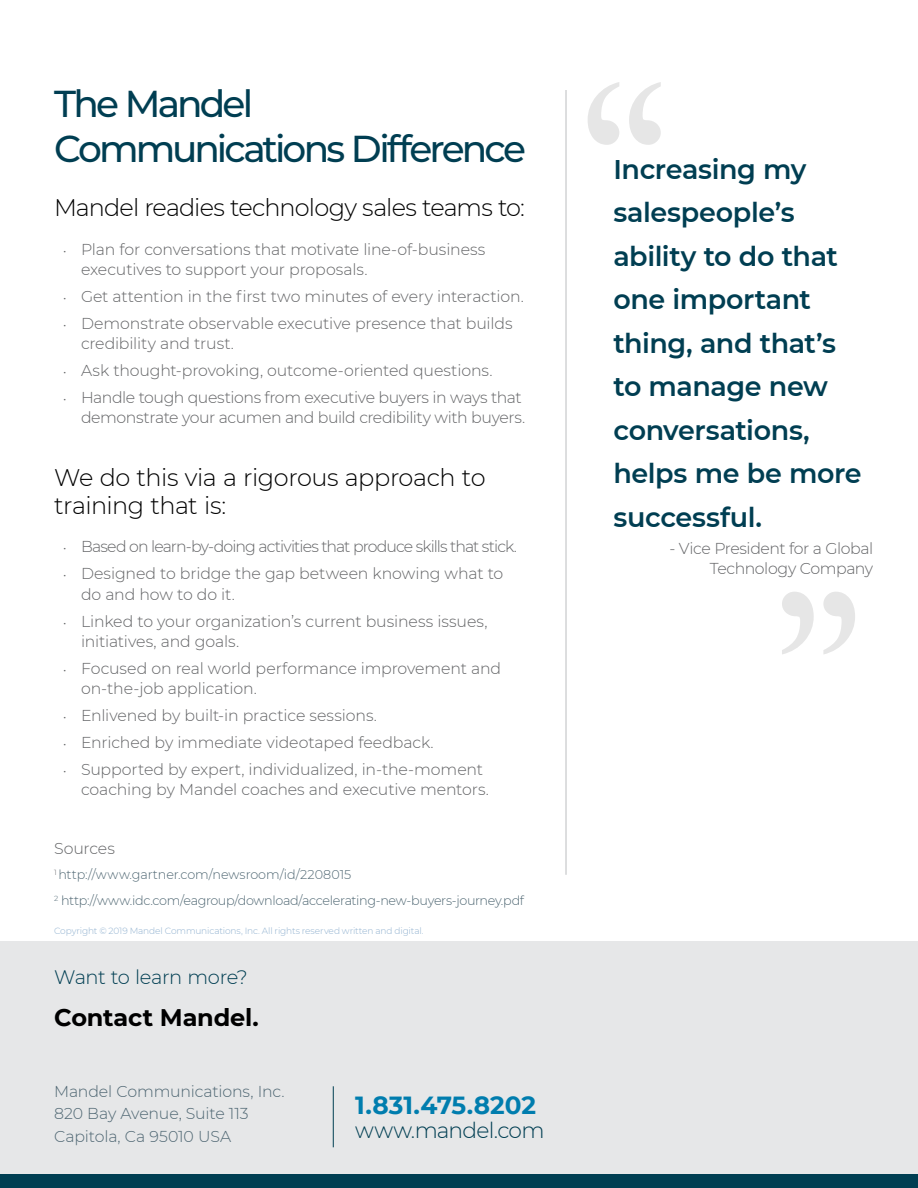
<style>
.page{position:relative;width:918px;height:1188px;background:#fff}
.page>*{position:absolute;margin:0;border:0;box-sizing:border-box;transform-origin:0 0}
.t1{font:260.25px "Perpetua";color:#000}
.t2{font:500 37.5px/45px "Montserrat";letter-spacing:-.075em;color:#003e52}
.body{font:600 27px/43.5px "Montserrat";letter-spacing:-.015em;color:#003e52}
.body-2{font:700 24.75px "Montserrat";color:#007dae}
.subtitle_2{font:300 24px/28.5px "Montserrat";letter-spacing:-.03em;color:#000}
.subtitle{font:700 24px "Montserrat";letter-spacing:-.005em;color:#000}
.body-3{font:300 21.75px "Montserrat";letter-spacing:-.035em;color:#003e52}
.subtitle-2{font:300 19.5px "Montserrat";letter-spacing:-.025em;color:#003e52}
.Side_Quote{font:300 15.75px/20.2px "Montserrat";letter-spacing:-.015em;color:#636466}
.body-4{font:300 15.75px "Montserrat";letter-spacing:-.005em;color:#4e6672}
.Side_Quote-2{font:300 15.75px "Montserrat";letter-spacing:-.055em;color:#636466}
.body-5{font:300 15.75px "Montserrat";letter-spacing:-.01em;color:#636466}
.body-6{font:300 12.75px "Montserrat";letter-spacing:-.025em;color:#4e6672}
.body-7{font:300 12.75px "Montserrat";letter-spacing:-.005em;color:#4e6672}
.body-8{font:300 9px "Montserrat";letter-spacing:-.01em;color:#8fb0cf}
.s1{font-size:12px}
</style>
<div class="page">
<hr style="left:566px;top:90px;width:1px;height:785px;background:#bcbec0">
<div style="left:0;top:941px;width:918px;height:247px;background:#e6e7e8"></div>
<hr style="left:333px;top:1086px;width:1px;height:61px;background:#003e52">
<div style="left:0;top:1174px;width:918px;height:14px;background:#003e52"></div>
<p class="t2" style="left:54px;top:80px;width:474px">The Mandel<br>Communications Difference</p>
<p class="subtitle_2" style="left:54px;top:193px;width:473px">Mandel readies technology sales teams to:</p>
<p class="Side_Quote" style="left:81px;top:238px;width:406px;text-indent:-18px"><span class="s1">•</span> Plan for conversations that motivate line-of-business executives to support your proposals.</p>
<p class="Side_Quote" style="left:63px;top:286px;width:462px"><span class="s1">•</span> Get attention in the first two minutes of every interaction.</p>
<p class="Side_Quote" style="left:81px;top:313px;width:433px;text-indent:-18px"><span class="s1">•</span> Demonstrate observable executive presence that builds credibility and trust.</p>
<p class="Side_Quote" style="left:63px;top:360px;width:431px"><span class="s1">•</span> Ask thought-provoking, outcome-oriented questions.</p>
<p class="Side_Quote" style="left:63px;top:387px;width:464px;text-align:right"><span class="s1">•</span> Handle tough questions from executive buyers in ways that demonstrate your acumen and build credibility with buyers.</p>
<p class="subtitle_2" style="left:54px;top:462px;width:433px">We do this via a rigorous approach to training that is:</p>
<p class="Side_Quote-2" style="left:63px;top:536px;width:456px"><span class="s1">•</span> Based on learn-by-doing activities that produce skills that stick.</p>
<p class="Side_Quote" style="left:81px;top:563px;width:424px;text-indent:-18px"><span class="s1">•</span> Designed to bridge the gap between knowing what to do and how to do it.</p>
<p class="Side_Quote" style="left:81px;top:610px;width:408px;text-indent:-18px"><span class="s1">•</span> Linked to your organization’s current business issues, initiatives, and goals.</p>
<p class="Side_Quote" style="left:81px;top:658px;width:422px;text-indent:-18px"><span class="s1">•</span> Focused on real world performance improvement and on-the-job application.</p>
<p class="Side_Quote" style="left:63px;top:705px;width:316px"><span class="s1">•</span> Enlivened by built-in practice sessions.</p>
<p class="Side_Quote" style="left:63px;top:732px;width:372px"><span class="s1">•</span> Enriched by immediate videotaped feedback.</p>
<p class="Side_Quote" style="left:81px;top:759px;width:410px;text-indent:-18px"><span class="s1">•</span> Supported by expert, individualized, in-the-moment coaching by Mandel coaches and executive mentors.</p>
<p class="body-5" style="left:54px;top:837px;width:62px">Sources</p>
<p class="body-7" style="left:54px;top:866px;width:299px"><sup>1</sup> http://www.gartner.com/newsroom/id/2208015</p>
<p class="body-6" style="left:54px;top:892px;width:472px"><sup>2</sup> http://www.idc.com/eagroup/download/accelerating-new-buyers-journey.pdf</p>
<p class="body-8" style="left:54px;top:925px;width:371px">Copyright © 2019 Mandel Communications, Inc. All rights reserved written and digital.</p>
<p class="subtitle-2" style="left:54px;top:964px;width:195px">Want to learn more?</p>
<p class="subtitle" style="left:54px;top:1000px;width:206px">Contact Mandel.</p>
<p class="body-4" style="left:54px;top:1080px;width:232px">Mandel Communications, Inc.</p>
<p class="body-4" style="left:54px;top:1103px;width:196px">820 Bay Avenue, Suite 113</p>
<p class="body-4" style="left:54px;top:1126px;width:179px">Capitola, Ca 95010 USA</p>
<p class="body-2" style="left:355px;top:1087px;width:182px">1.831.475.8202</p>
<p class="body-3" style="left:355px;top:1116px;width:191px">www.mandel.com</p>
<h1 class="t1" style="left:585px;top:7px;width:83px">“</h1>
<p class="body" style="left:613px;top:146px;width:250px">Increasing my salespeople’s ability to do that one important thing, and that’s to manage new conversations, helps me be more successful.</p>
<p class="Side_Quote" style="left:669px;top:538px;width:205px;text-align:right">- Vice President for a Global<br>Technology Company</p>
<h1 class="t1" style="left:857px;top:730px;width:83px;rotate:-180deg">“</h1>
</div>
